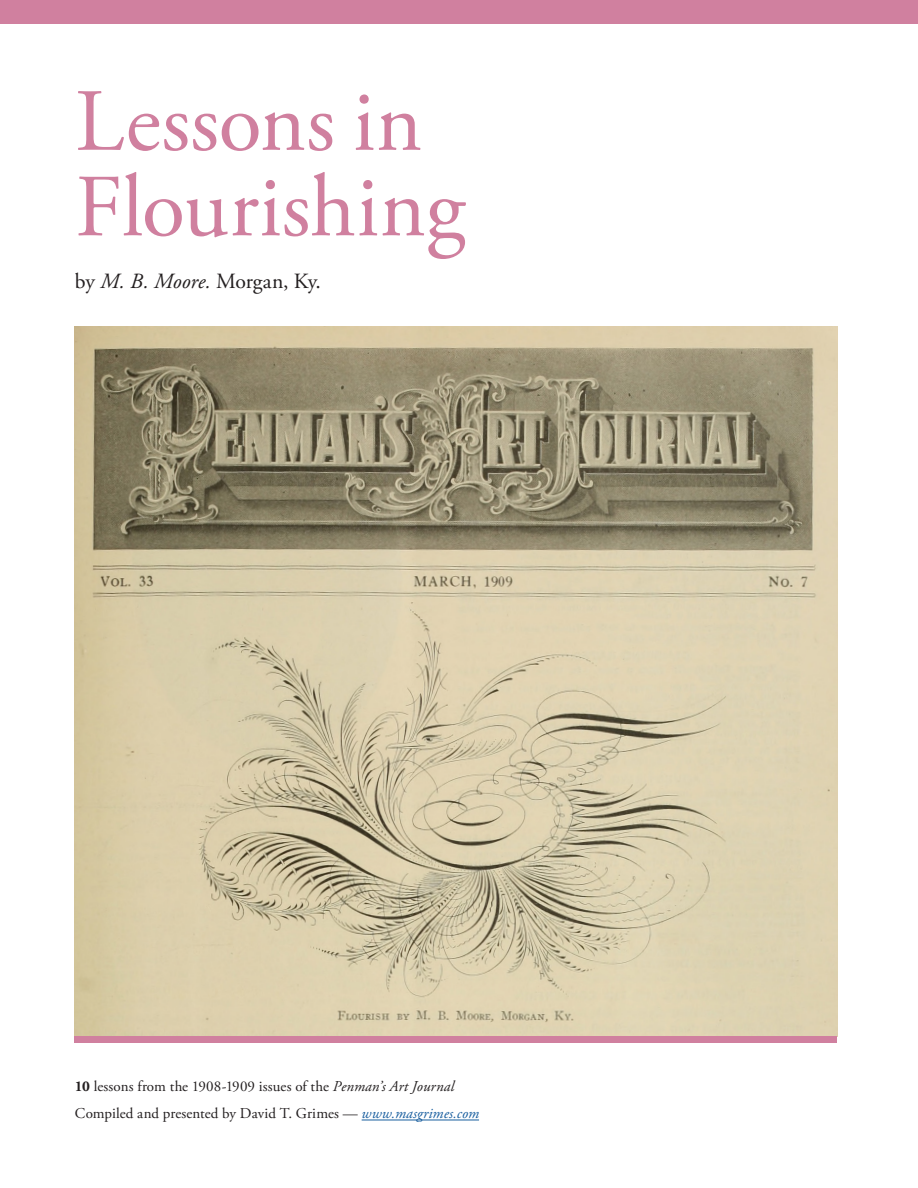
<style>
.page{position:relative;width:918px;height:1188px;background:#fff}
.page>*{position:absolute;margin:0;border:0;box-sizing:border-box;transform-origin:0 0}
.t1{font:88.5px/85.5px "Adobe Garamond Pro";letter-spacing:.005em;color:#d0809f}
.t2{font:21.75px "Adobe Garamond Pro";letter-spacing:-.015em;color:#231f20}
.t3{font:15px/27px "Adobe Garamond Pro";letter-spacing:.005em;color:#231f20}
.s1{font-style:italic}
.s2{font-weight:700}
.s3{font-style:italic;color:#175d9e}
</style>
<div class="page">
<img style="left:75px;top:326px;width:762px;height:711px">
<div style="left:0;top:0;width:918px;height:24px;background:#d0809f"></div>
<div style="left:75px;top:1037px;width:762px;height:6px;background:#d0809f"></div>
<hr style="left:362px;top:1120px;width:117px;height:1px;background:#175d9e">
<h1 class="t1" style="left:75px;top:82px;width:392px">Lessons in<br>Flourishing</h1>
<h2 class="t2" style="left:75px;top:268px;width:248px">by <span class="s1">M. B. Moore.</span> Morgan, Ky.</h2>
<p class="t3" style="left:75px;top:1074px;width:406px"><span class="s2">10</span> lessons from the 1908-1909 issues of the <span class="s1">Penman’s Art Journal<br></span>Compiled and presented by David T. Grimes — <span class="s3">www.masgrimes.com</span></p>
</div>
